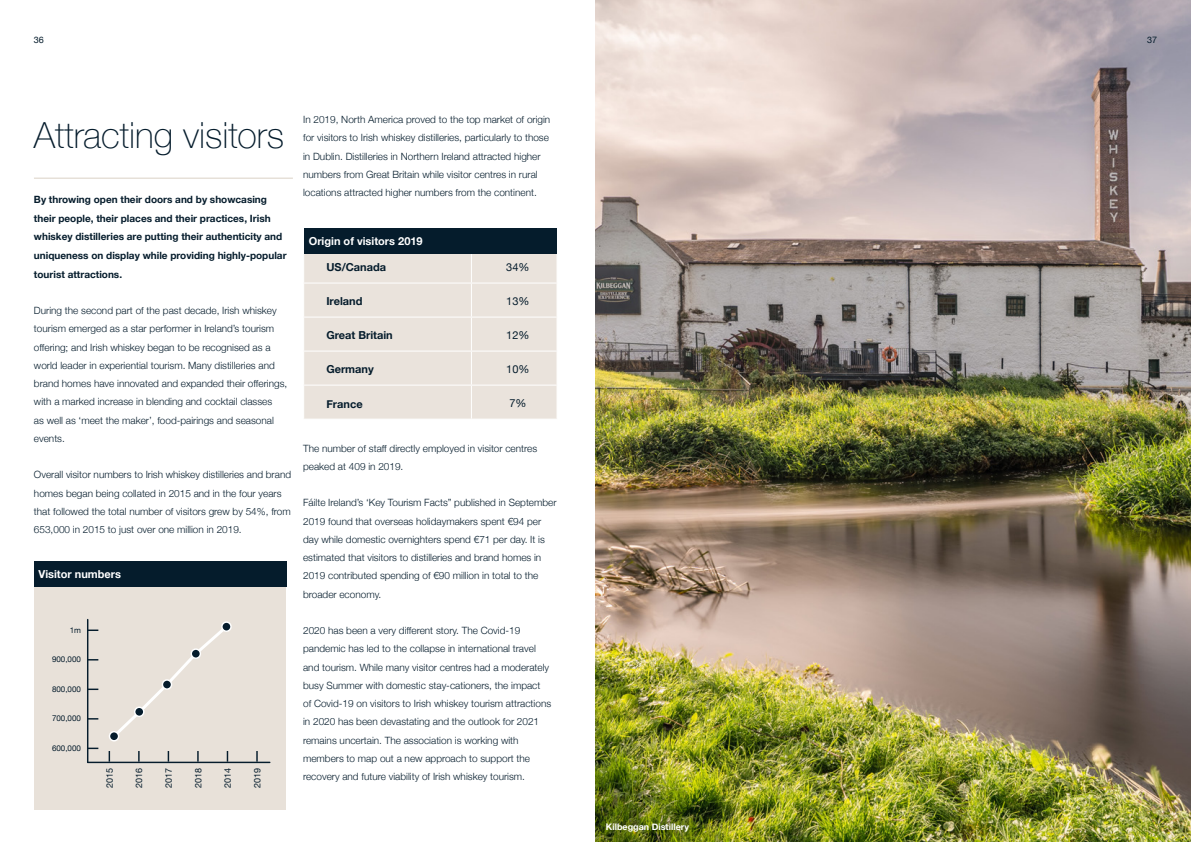
<style>
.page{position:relative;width:1191px;height:842px;background:#fff}
.page>*{position:absolute;margin:0;border:0;box-sizing:border-box;transform-origin:0 0}
.t1{font:100 36px "Helvetica Neue";color:#051c2c}
.t2{font:700 11px "Helvetica Neue";color:#051c2c}
.t3{font:700 11px "Helvetica Neue";color:#fff}
.t4{font:11px "Helvetica Neue";color:#051c2c}
.t5{font:300 10px/18.3px "Helvetica Neue";color:#051c2c}
.t6{font:700 10px/18.6px "Helvetica Neue";color:#051c2c}
.t7{font:9px "Helvetica Neue";color:#051c2c}
.t8{font:700 9px "Helvetica Neue";color:#fff}
.t9{font:8px "Helvetica Neue";color:#051c2c}
</style>
<div class="page">
<img style="left:595px;top:0;width:596px;height:842px">
<hr style="left:34px;top:178px;width:259px;height:1px;background:#dad1c5">
<div style="left:35px;top:584px;width:251px;height:225px;background:#e8e1d9"></div>
<svg style="left:111px;top:629px;width:113px;height:110px"></svg>
<hr style="left:87px;top:619px;width:1px;height:143px;background:#051c2c">
<hr style="left:88px;top:762px;width:182px;height:1px;background:#051c2c">
<svg style="left:88px;top:629px;width:10px;height:2px"></svg>
<svg style="left:138px;top:751px;width:2px;height:11px"></svg>
<svg style="left:197px;top:751px;width:2px;height:11px"></svg>
<div style="left:109px;top:732px;width:10px;height:9px;background:#051c2c;border-radius:50%"></div>
<div style="left:109px;top:731px;width:10px;height:10px;border:1px solid #fff;border-radius:50%"></div>
<svg style="left:135px;top:707px;width:9px;height:9px"></svg>
<div style="left:134px;top:706px;width:10px;height:11px;border:1px solid #fff;border-radius:50%"></div>
<div style="left:162px;top:680px;width:9px;height:9px;background:#051c2c;border-radius:50%"></div>
<div style="left:162px;top:679px;width:10px;height:11px;border:1px solid #fff;border-radius:50%"></div>
<svg style="left:191px;top:649px;width:9px;height:9px"></svg>
<div style="left:190px;top:648px;width:11px;height:11px;border:1px solid #fff;border-radius:50%"></div>
<svg style="left:222px;top:622px;width:9px;height:9px"></svg>
<div style="left:221px;top:621px;width:11px;height:11px;border:1px solid #fff;border-radius:50%"></div>
<svg style="left:256px;top:751px;width:2px;height:11px"></svg>
<div style="left:34px;top:561px;width:252px;height:26px;background:#051c2c"></div>
<div style="left:304px;top:254px;width:252px;height:165px;background:#eae3dc"></div>
<hr style="left:471px;top:250px;width:1px;height:33px;background:#fff">
<hr style="left:471px;top:284px;width:1px;height:33px;background:#fff">
<hr style="left:471px;top:318px;width:1px;height:33px;background:#fff">
<hr style="left:471px;top:352px;width:1px;height:33px;background:#fff">
<hr style="left:303px;top:283px;width:168px;height:1px;background:#fff">
<hr style="left:471px;top:283px;width:86px;height:1px;background:#fff">
<hr style="left:303px;top:317px;width:168px;height:1px;background:#fff">
<hr style="left:471px;top:317px;width:86px;height:1px;background:#fff">
<hr style="left:303px;top:351px;width:168px;height:1px;background:#fff">
<hr style="left:471px;top:351px;width:86px;height:1px;background:#fff">
<hr style="left:303px;top:385px;width:168px;height:1px;background:#fff">
<hr style="left:471px;top:385px;width:86px;height:1px;background:#fff">
<hr style="left:471px;top:386px;width:1px;height:33px;background:#fff">
<div style="left:304px;top:229px;width:252px;height:25px;background:#051c2c"></div>
<p class="t7" style="left:34px;top:34px;width:12px">36</p>
<p class="t7" style="left:1147px;top:34px;width:12px">37</p>
<p class="t1" style="left:34px;top:108px;width:252px">Attracting visitors</p>
<p class="t6" style="left:34px;top:190px;width:254px">By throwing open their doors and by showcasing their people, their places and their practices, Irish whiskey distilleries are putting their authenticity and uniqueness on display while providing highly-popular tourist attractions.</p>
<p class="t5" style="left:34px;top:301px;width:255px">During the second part of the past decade, Irish whiskey tourism emerged as a star performer in Ireland’s tourism offering; and Irish whiskey began to be recognised as a world leader in experiential tourism. Many distilleries and brand homes have innovated and expanded their offerings, with a marked increase in blending and cocktail classes<br>as well as ‘meet the maker’, food-pairings and seasonal events.</p>
<p class="t5" style="left:34px;top:465px;width:259px">Overall visitor numbers to Irish whiskey distilleries and brand homes began being collated in 2015 and in the four years that followed the total number of visitors grew by 54%, from 653,000 in 2015 to just over one million in 2019.</p>
<p class="t3" style="left:39px;top:567px;width:84px">Visitor numbers</p>
<p class="t9" style="left:70px;top:625px;width:13px">1m</p>
<p class="t9" style="left:52px;top:654px;width:30px">900,000</p>
<p class="t9" style="left:52px;top:684px;width:30px">800,000</p>
<p class="t9" style="left:52px;top:713px;width:30px">700,000</p>
<p class="t9" style="left:52px;top:743px;width:30px">600,000</p>
<p class="t7" style="left:104px;top:788px;width:22px;rotate:-90deg">2015</p>
<p class="t7" style="left:134px;top:788px;width:22px;rotate:-90deg">2016</p>
<p class="t7" style="left:163px;top:788px;width:22px;rotate:-90deg">2017</p>
<p class="t7" style="left:193px;top:788px;width:22px;rotate:-90deg">2018</p>
<p class="t7" style="left:222px;top:788px;width:22px;rotate:-90deg">2014</p>
<p class="t7" style="left:252px;top:788px;width:22px;rotate:-90deg">2019</p>
<p class="t5" style="left:303px;top:110px;width:249px">In 2019, North America proved to the top market of origin for visitors to Irish whiskey distilleries, particularly to those in Dublin. Distilleries in Northern Ireland attracted higher numbers from Great Britain while visitor centres in rural locations attracted higher numbers from the continent.</p>
<p class="t3" style="left:309px;top:234px;width:115px">Origin of visitors 2019</p>
<p class="t2" style="left:326px;top:261px;width:61px">US/Canada</p>
<p class="t4" style="left:506px;top:261px;width:25px">34%</p>
<p class="t2" style="left:326px;top:295px;width:38px">Ireland</p>
<p class="t4" style="left:506px;top:295px;width:25px">13%</p>
<p class="t2" style="left:326px;top:329px;width:68px">Great Britain</p>
<p class="t4" style="left:506px;top:329px;width:25px">12%</p>
<p class="t2" style="left:326px;top:363px;width:49px">Germany</p>
<p class="t4" style="left:506px;top:363px;width:25px">10%</p>
<p class="t2" style="left:326px;top:397px;width:38px">France</p>
<p class="t4" style="left:509px;top:397px;width:19px">7%</p>
<p class="t5" style="left:303px;top:439px;width:235px">The number of staff directly employed in visitor centres peaked at 409 in 2019.</p>
<p class="t5" style="left:303px;top:493px;width:255px">Fáilte Ireland’s ‘Key Tourism Facts” published in September 2019 found that overseas holidaymakers spent €94 per day while domestic overnighters spend €71 per day. It is estimated that visitors to distilleries and brand homes in 2019 contributed spending of €90 million in total to the broader economy.</p>
<p class="t5" style="left:303px;top:621px;width:249px">2020 has been a very different story. The Covid-19 pandemic has led to the collapse in international travel and tourism. While many visitor centres had a moderately busy Summer with domestic stay-cationers, the impact<br>of Covid-19 on visitors to Irish whiskey tourism attractions in 2020 has been devastating and the outlook for 2021 remains uncertain. The association is working with members to map out a new approach to support the recovery and future viability of Irish whiskey tourism.</p>
<p class="t8" style="left:606px;top:821px;width:85px">Kilbeggan Distillery</p>
</div>
